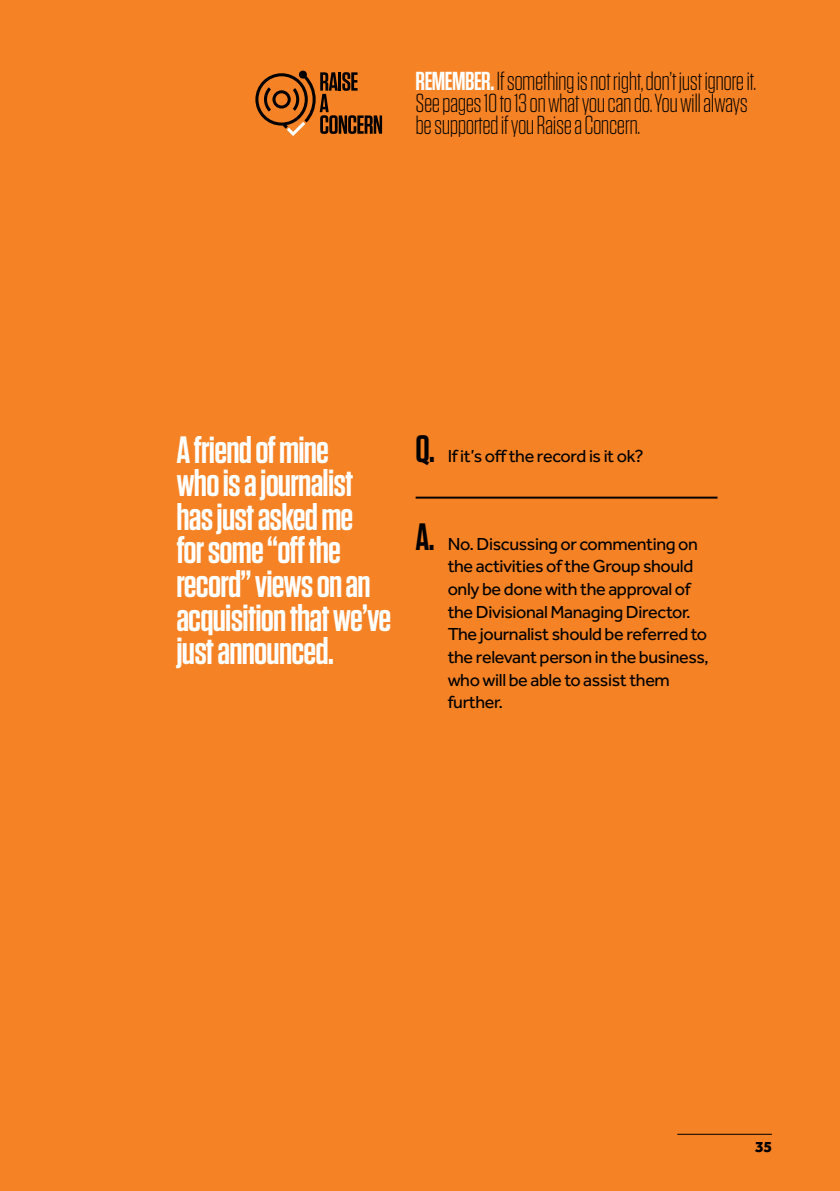
<style>
.page{position:relative;width:840px;height:1191px;background:#fff}
.page>*{position:absolute;margin:0;border:0;box-sizing:border-box;transform-origin:0 0}
.t1{font:600 38px/33.6px "Tungsten";letter-spacing:-.02em;color:#fff}
.t2{font:300 26px/22px "Tungsten";letter-spacing:-.02em;color:#000}
.t3{font:18px/22.6px "Effra";letter-spacing:-.02em;color:#000}
.t4{font:800 16px "Effra";color:#000}
.s1{font-weight:600;color:#fff}
.s2{font-family:"Tungsten";font-weight:600;font-size:38px}
</style>
<div class="page">
<div style="left:0;top:0;width:839px;height:1191px;background:#f58224"></div>
<hr style="left:415px;top:496px;width:302px;height:2px;background:#000">
<svg style="left:255px;top:70px;width:127px;height:66px"></svg>
<hr style="left:677px;top:1134px;width:94px;height:1px;background:#000">
<h2 class="t2" style="left:415px;top:70px;width:342px"><span class="s1">REMEMBER.</span> If something is not right, don’t just ignore it.<br>See pages 10 to 13 on what you can do. You will always be supported if you Raise a Concern.</h2>
<h1 class="t1" style="left:176px;top:433px;width:216px">A friend of mine<br>who is a journalist has just asked me<br>for some “off the record” views on an acquisition that we’ve just announced.</h1>
<p class="t3" style="left:415px;top:444px;width:229px"><span class="s2">Q.</span> If it’s off the record is it ok?</p>
<p class="t3" style="left:447px;top:532px;width:262px;text-indent:-32px"><span class="s2">A.</span> No. Discussing or commenting on the activities of the Group should only be done with the approval of the Divisional Managing Director.<br>The journalist should be referred to the relevant person in the business, who will be able to assist them further.</p>
<p class="t4" style="left:754px;top:1137px;width:18px">35</p>
</div>
